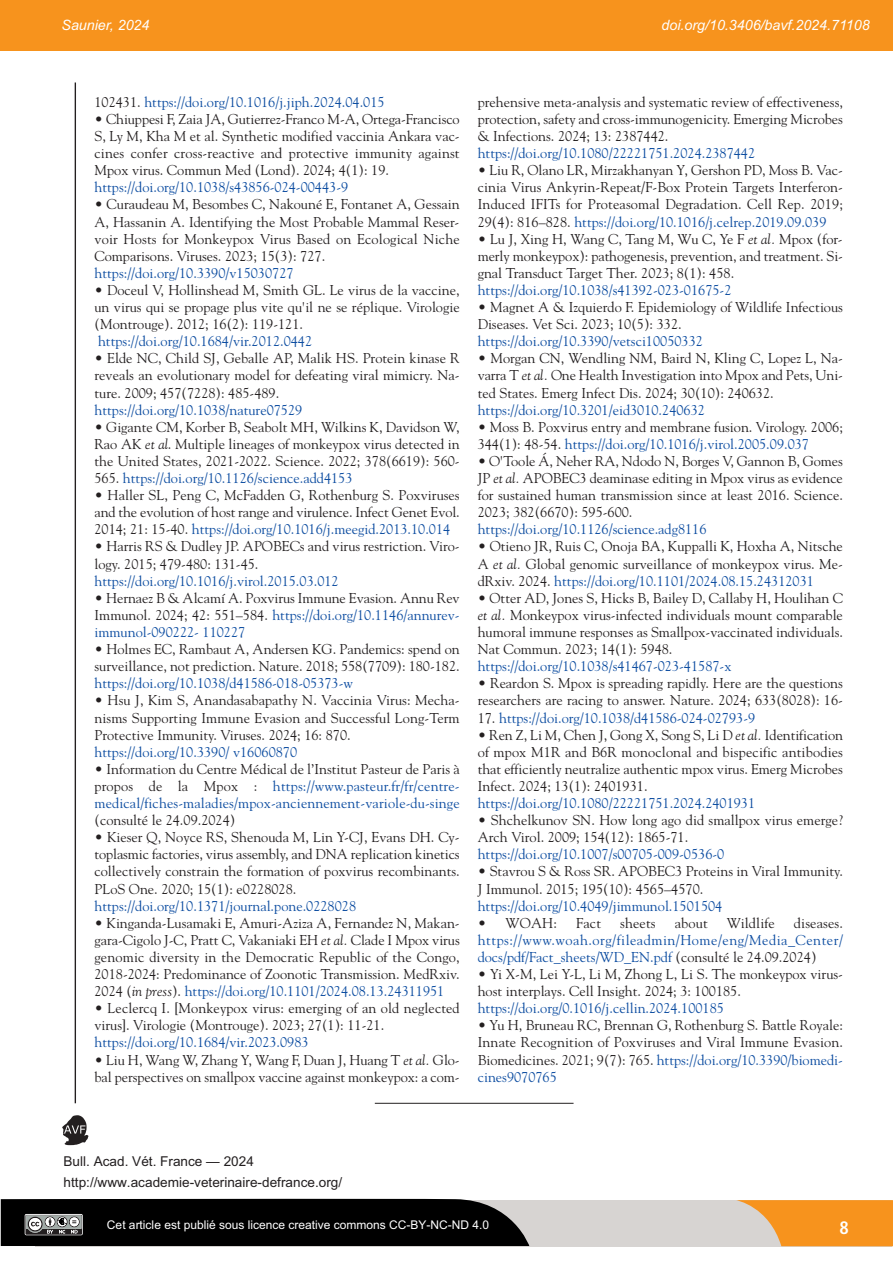
<style>
.page{position:relative;width:893px;height:1263px;background:#fff}
.page>*{position:absolute;margin:0;border:0;box-sizing:border-box;transform-origin:0 0}
.t1{font:700 condensed 18px "Frutiger";color:#fff}
.t2{font:14.25px/17.1px "Goudy";color:#231f20;text-align:justify}
.t3{font:14.25px/17.1px "Goudy";color:#0d4da1;text-align:justify}
.t4{font:14.25px/17.1px "Goudy";letter-spacing:.035em;color:#0d4da1}
.t5{font:italic 14.25px "Arial";color:#fff}
.t6{font:13.65px/21px "Arial";color:#231f20}
.t7{font:12px "Arial";color:#fff}
.s1{color:#231f20}
.s2{font-style:italic}
.s3{color:#0d4da1}
</style>
<div class="page">
<div style="left:35px;top:1199px;width:856px;height:47px;background:#d7d4d2"></div>
<svg style="left:736px;top:1200px;width:157px;height:46px"></svg>
<svg style="left:62px;top:1115px;width:26px;height:30px"></svg>
<div style="left:0;top:0;width:893px;height:51px;background:#f7931d"></div>
<hr style="left:75px;top:82px;width:1px;height:1021px;background:#231f20">
<svg style="left:1px;top:1198px;width:528px;height:48px;background:#131313"></svg>
<hr style="left:375px;top:1103px;width:199px;height:1px;background:#231f20">
<p class="t5" style="left:62px;top:17px;width:89px">Saunier, 2024</p>
<p class="t5" style="left:662px;top:17px;width:210px">doi.org/10.3406/bavf.2024.71108</p>
<p class="t3" style="left:94px;top:93px;width:292px"><span class="s1">102431.</span> https://doi.org/10.1016/j.jiph.2024.04.015</p>
<p class="t2" style="left:94px;top:110px;width:367px">• Chiuppesi F, Zaia JA, Gutierrez-Franco M-A, Ortega-Francisco S, Ly M, Kha M et al. Synthetic modified vaccinia Ankara vac&shy;cines confer cross-reactive and protective immunity against Mpox virus. Commun Med (Lond). 2024; 4(1): 19.</p>
<p class="t3" style="left:94px;top:179px;width:255px">https://doi.org/10.1038/s43856-024-00443-9</p>
<p class="t2" style="left:94px;top:196px;width:367px">• Curaudeau M, Besombes C, Nakouné E, Fontanet A, Gessain A, Hassanin A. Identifying the Most Probable Mammal Reser&shy;voir Hosts for Monkeypox Virus Based on Ecological Niche Comparisons. Viruses. 2023; 15(3): 727.</p>
<p class="t3" style="left:94px;top:264px;width:201px">https://doi.org/10.3390/v15030727</p>
<p class="t2" style="left:94px;top:281px;width:367px">• Doceul V, Hollinshead M, Smith GL. Le virus de la vaccine, un virus qui se propage plus vite qu'il ne se réplique. Virologie (Montrouge). 2012; 16(2): 119-121.</p>
<p class="t3" style="left:98px;top:333px;width:216px">https://doi.org/10.1684/vir.2012.0442</p>
<p class="t2" style="left:94px;top:350px;width:367px">• Elde NC, Child SJ, Geballe AP, Malik HS. Protein kinase R reveals an evolutionary model for defeating viral mimicry. Na&shy;ture. 2009; 457(7228): 485-489.</p>
<p class="t3" style="left:94px;top:401px;width:209px">https://doi.org/10.1038/nature07529</p>
<p class="t2" style="left:94px;top:418px;width:367px">• Gigante CM, Korber B, Seabolt MH, Wilkins K, Davidson W, Rao AK <span class="s2">et al</span>. Multiple lineages of monkeypox virus detected in the United States, 2021-2022. Science. 2022; 378(6619): 560- 565. <span class="s3">https://doi.org/10.1126/science.add4153</span></p>
<p class="t2" style="left:94px;top:487px;width:367px">• Haller SL, Peng C, McFadden G, Rothenburg S. Poxviruses and the evolution of host range and virulence. Infect Genet Evol.<br>2014; 21: 15-40. <span class="s3">https://doi.org/10.1016/j.meegid.2013.10.014</span></p>
<p class="t2" style="left:94px;top:538px;width:367px">• Harris RS &amp; Dudley JP. APOBECs and virus restriction. Viro&shy;logy. 2015; 479-480: 131-45.</p>
<p class="t3" style="left:94px;top:572px;width:246px">https://doi.org/10.1016/j.virol.2015.03.012</p>
<p class="t2" style="left:94px;top:589px;width:367px">• Hernaez B &amp; Alcamí A. Poxvirus Immune Evasion. Annu Rev Immunol. 2024; 42: 551–584. <span class="s3">https://doi.org/10.1146/annurev&shy;immunol-090222- 110227</span></p>
<p class="t2" style="left:94px;top:641px;width:367px">• Holmes EC, Rambaut A, Andersen KG. Pandemics: spend on surveillance, not prediction. Nature. 2018; 558(7709): 180-182.</p>
<p class="t3" style="left:94px;top:675px;width:260px">https://doi.org/10.1038/d41586-018-05373-w</p>
<p class="t2" style="left:94px;top:692px;width:367px">• Hsu J, Kim S, Anandasabapathy N. Vaccinia Virus: Mecha&shy;nisms Supporting Immune Evasion and Successful Long-Term Protective Immunity. Viruses. 2024; 16: 870.</p>
<p class="t3" style="left:94px;top:743px;width:204px">https://doi.org/10.3390/ v16060870</p>
<p class="t3" style="left:94px;top:760px;width:367px"><span class="s1">• Information du Centre Médical de l’Institut Pasteur de Paris à propos de la Mpox :</span> https://www.pasteur.fr/fr/centre&shy;medical/fiches-maladies/mpox-anciennement-variole-du-singe</p>
<p class="t2" style="left:94px;top:812px;width:142px">(consulté le 24.09.2024)</p>
<p class="t2" style="left:94px;top:829px;width:367px">• Kieser Q, Noyce RS, Shenouda M, Lin Y-CJ, Evans DH. Cy&shy;toplasmic factories, virus assembly, and DNA replication kinetics collectively constrain the formation of poxvirus recombinants.<br>PLoS One. 2020; 15(1): e0228028.</p>
<p class="t3" style="left:94px;top:897px;width:263px">https://doi.org/10.1371/journal.pone.0228028</p>
<p class="t2" style="left:94px;top:914px;width:367px">• Kinganda-Lusamaki E, Amuri-Aziza A, Fernandez N, Makan&shy;gara-Cigolo J-C, Pratt C, Vakaniaki EH <span class="s2">et al.</span> Clade I Mpox virus genomic diversity in the Democratic Republic of the Congo, 2018-2024: Predominance of Zoonotic Transmission. MedRxiv.<br>2024 (<span class="s2">in press</span>). <span class="s3">https://doi.org/10.1101/2024.08.13.24311951</span></p>
<p class="t2" style="left:94px;top:1000px;width:367px">• Leclercq I. [Monkeypox virus: emerging of an old neglected virus]. Virologie (Montrouge). 2023; 27(1): 11-21.</p>
<p class="t3" style="left:94px;top:1034px;width:216px">https://doi.org/10.1684/vir.2023.0983</p>
<p class="t2" style="left:94px;top:1051px;width:367px">• Liu H, Wang W, Zhang Y, Wang F, Duan J, Huang T <span class="s2">et al.</span> Glo&shy;bal perspectives on smallpox vaccine against monkeypox: a com-</p>
<p class="t2" style="left:478px;top:93px;width:367px">prehensive meta-analysis and systematic review of effectiveness, protection, safety and cross-immunogenicity. Emerging Microbes &amp; Infections. 2024; 13: 2387442.</p>
<p class="t3" style="left:478px;top:145px;width:279px">https://doi.org/10.1080/22221751.2024.2387442</p>
<p class="t2" style="left:478px;top:162px;width:367px">• Liu R, Olano LR, Mirzakhanyan Y, Gershon PD, Moss B. Vac&shy;cinia Virus Ankyrin-Repeat/F-Box Protein Targets Interferon-Induced IFITs for Proteasomal Degradation. Cell Rep. 2019; 29(4): 816–828. <span class="s3">https://doi.org/10.1016/j.celrep.2019.09.039</span></p>
<p class="t2" style="left:478px;top:230px;width:367px">• Lu J, Xing H, Wang C, Tang M, Wu C, Ye F <span class="s2">et al.</span> Mpox (for&shy;merly monkeypox): pathogenesis, prevention, and treatment. Si&shy;gnal Transduct Target Ther. 2023; 8(1): 458.</p>
<p class="t3" style="left:478px;top:281px;width:255px">https://doi.org/10.1038/s41392-023-01675-2</p>
<p class="t2" style="left:478px;top:299px;width:367px">• Magnet A &amp; Izquierdo F. Epidemiology of Wildlife Infectious<br>Diseases. Vet Sci. 2023; 10(5): 332.</p>
<p class="t3" style="left:478px;top:333px;width:227px">https://doi.org/10.3390/vetsci10050332</p>
<p class="t2" style="left:478px;top:350px;width:367px">• Morgan CN, Wendling NM, Baird N, Kling C, Lopez L, Na&shy;varra T <span class="s2">et al.</span> One Health Investigation into Mpox and Pets, Uni&shy;ted States. Emerg Infect Dis. 2024; 30(10): 240632.</p>
<p class="t3" style="left:478px;top:401px;width:229px">https://doi.org/10.3201/eid3010.240632</p>
<p class="t2" style="left:478px;top:418px;width:367px">• Moss B. Poxvirus entry and membrane fusion. Virology. 2006;<br>344(1): 48-54. <span class="s3">https://doi.org/10.1016/j.virol.2005.09.037</span></p>
<p class="t2" style="left:478px;top:452px;width:367px">• O'Toole Á, Neher RA, Ndodo N, Borges V, Gannon B, Gomes JP <span class="s2">et al.</span> APOBEC3 deaminase editing in Mpox virus as evidence for sustained human transmission since at least 2016. Science.<br>2023; 382(6670): 595-600.</p>
<p class="t3" style="left:478px;top:521px;width:230px">https://doi.org/10.1126/science.adg8116</p>
<p class="t2" style="left:478px;top:538px;width:367px">• Otieno JR, Ruis C, Onoja BA, Kuppalli K, Hoxha A, Nitsche A <span class="s2">et al.</span> Global genomic surveillance of monkeypox virus. Me&shy;dRxiv. 2024. <span class="s3">https://doi.org/10.1101/2024.08.15.24312031</span></p>
<p class="t2" style="left:478px;top:589px;width:367px">• Otter AD, Jones S, Hicks B, Bailey D, Callaby H, Houlihan C <span class="s2">et al.</span> Monkeypox virus-infected individuals mount comparable humoral immune responses as Smallpox-vaccinated individuals.<br>Nat Commun. 2023; 14(1): 5948.</p>
<p class="t3" style="left:478px;top:658px;width:255px">https://doi.org/10.1038/s41467-023-41587-x</p>
<p class="t2" style="left:478px;top:675px;width:367px">• Reardon S. Mpox is spreading rapidly. Here are the questions researchers are racing to answer. Nature. 2024; 633(8028): 16-</p>
<p class="t3" style="left:478px;top:709px;width:279px"><span class="s1">17.</span> https://doi.org/10.1038/d41586-024-02793-9</p>
<p class="t2" style="left:478px;top:726px;width:367px">• Ren Z, Li M, Chen J, Gong X, Song S, Li D <span class="s2">et al.</span> Identification of mpox M1R and B6R monoclonal and bispecific antibodies that efficiently neutralize authentic mpox virus. Emerg Microbes Infect. 2024; 13(1): 2401931.</p>
<p class="t3" style="left:478px;top:794px;width:279px">https://doi.org/10.1080/22221751.2024.2401931</p>
<p class="t2" style="left:478px;top:812px;width:367px">• Shchelkunov SN. How long ago did smallpox virus emerge?<br>Arch Virol. 2009; 154(12): 1865-71.</p>
<p class="t3" style="left:478px;top:846px;width:248px">https://doi.org/10.1007/s00705-009-0536-0</p>
<p class="t2" style="left:478px;top:863px;width:367px">• Stavrou S &amp; Ross SR. APOBEC3 Proteins in Viral Immunity.<br>J Immunol. 2015; 195(10): 4565–4570.</p>
<p class="t3" style="left:478px;top:897px;width:246px">https://doi.org/10.4049/jimmunol.1501504</p>
<p class="t2" style="left:478px;top:914px;width:81px">• WOAH:</p>
<p class="t2" style="left:576px;top:914px;width:26px">Fact</p>
<p class="t2" style="left:620px;top:914px;width:37px">sheets</p>
<p class="t2" style="left:675px;top:914px;width:35px">about</p>
<p class="t2" style="left:727px;top:914px;width:49px">Wildlife</p>
<p class="t2" style="left:794px;top:914px;width:51px">diseases.</p>
<p class="t4" style="left:478px;top:931px;width:367px">https://www.woah.org/fileadmin/Home/eng/Media_Center/ docs/pdf/Fact_sheets/WD_EN.pdf <span class="s1">(consulté le 24.09.2024)</span></p>
<p class="t2" style="left:478px;top:965px;width:367px">• Yi X-M, Lei Y-L, Li M, Zhong L, Li S. The monkeypox virus&shy;host interplays. Cell Insight. 2024; 3: 100185.</p>
<p class="t3" style="left:478px;top:1000px;width:248px">https://doi.org/0.1016/j.cellin.2024.100185</p>
<p class="t2" style="left:478px;top:1017px;width:367px">• Yu H, Bruneau RC, Brennan G, Rothenburg S. Battle Royale:<br>Innate Recognition of Poxviruses and Viral Immune Evasion.<br>Biomedicines. 2021; 9(7): 765. <span class="s3">https://doi.org/10.3390/biomedi&shy;cines9070765</span></p>
<p class="t6" style="left:64px;top:1150px;width:280px">Bull. Acad. Vét. France — 2024 http://www.academie-veterinaire-defrance.org/</p>
<p class="t7" style="left:107px;top:1217px;width:384px">Cet article est publié sous licence creative commons CC-BY-NC-ND 4.0</p>
<p class="t1" style="left:840px;top:1220px;width:11px">8</p>
</div>
